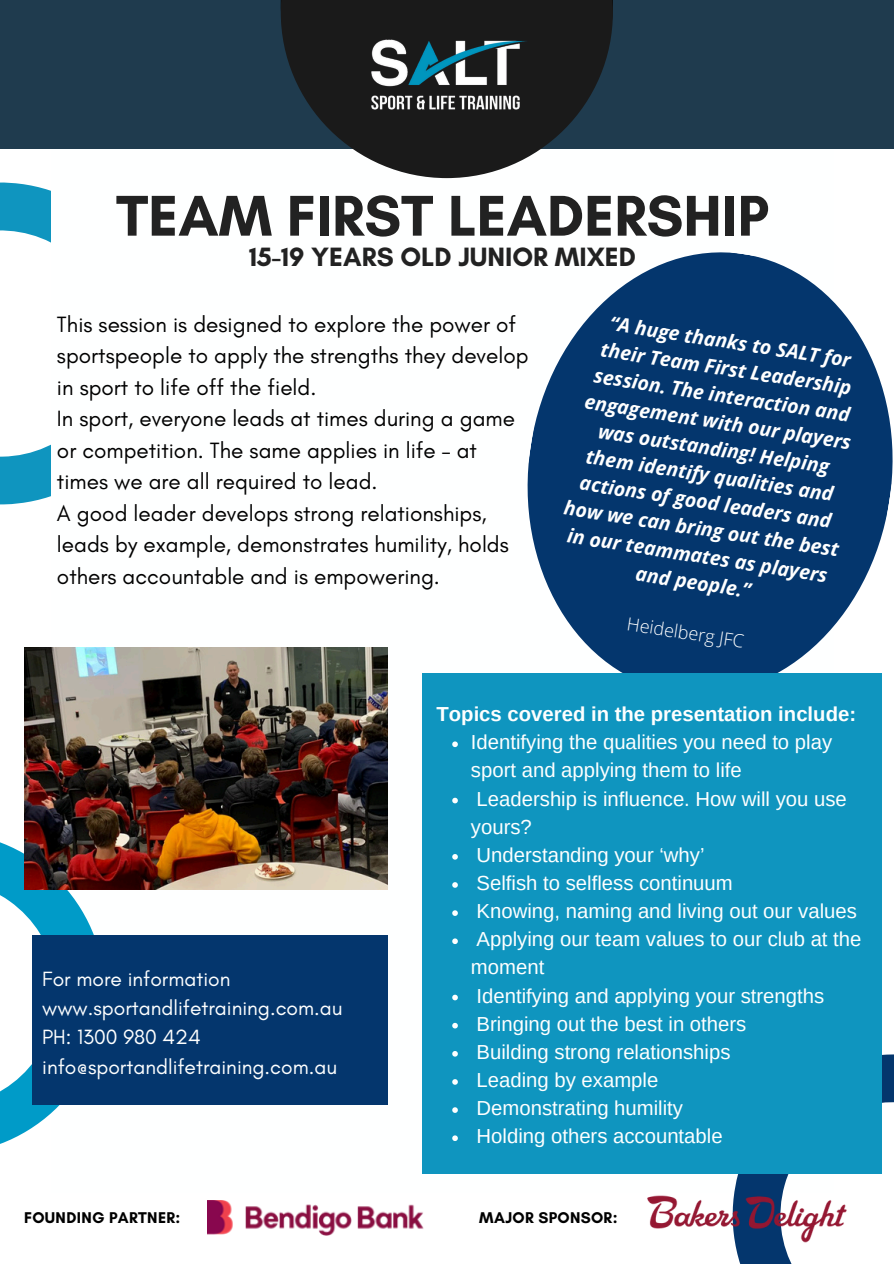
<style>
.page{position:relative;width:894px;height:1264px;background:#fff}
.page>*{position:absolute;margin:0;border:0;box-sizing:border-box;transform-origin:0 0}
.t1{font:700 58.5px "Glacial Indifference";color:#222}
.t2{font:700 27px "Glacial Indifference";color:#222}
.t3{font:22.5px/31.5px "Glacial Indifference";color:#010101}
.t4{font:21px/29.2px "Glacial Indifference";color:#feffff}
.t5{font:20.25px/28.2px "Arimo";color:#feffff}
.t6{font:700 20.25px "Arimo";color:#feffff}
.t7{font:italic 700 19.5px/27px "Open Sans";color:#fff;text-align:center}
.t8{font:300 18px "Open Sans";color:#fff}
.t9{font:700 15.9px "Glacial Indifference";letter-spacing:.02em;color:#000}
</style>
<div class="page">
<svg style="left:0;top:148px;width:51px;height:357px"></svg>
<div style="left:0;top:0;width:893px;height:148px;background:#1f3b4e"></div>
<svg style="left:281px;top:0;width:331px;height:178px;fill:#1a1a1a"></svg>
<img style="left:358px;top:22px;width:176px;height:101px">
<svg style="left:0;top:842px;width:168px;height:302px"></svg>
<div style="left:32px;top:935px;width:355px;height:170px;background:#04366d"></div>
<svg style="left:739px;top:995px;width:154px;height:268px"></svg>
<svg style="left:527px;top:252px;width:366px;height:455px;fill:#04366d"></svg>
<div style="left:423px;top:673px;width:458px;height:500px;background:#0f95bf"></div>
<svg style="left:452px;top:741px;width:5px;height:6px"></svg>
<svg style="left:452px;top:797px;width:5px;height:6px"></svg>
<svg style="left:452px;top:854px;width:5px;height:5px"></svg>
<svg style="left:452px;top:882px;width:5px;height:5px"></svg>
<svg style="left:452px;top:910px;width:5px;height:5px"></svg>
<svg style="left:452px;top:938px;width:5px;height:6px"></svg>
<svg style="left:452px;top:994px;width:5px;height:6px"></svg>
<svg style="left:452px;top:1022px;width:5px;height:6px"></svg>
<svg style="left:452px;top:1051px;width:5px;height:5px"></svg>
<svg style="left:452px;top:1079px;width:5px;height:5px"></svg>
<svg style="left:452px;top:1107px;width:5px;height:5px"></svg>
<svg style="left:452px;top:1135px;width:5px;height:5px"></svg>
<img style="left:24px;top:647px;width:363px;height:242px">
<img style="left:208px;top:1200px;width:216px;height:35px">
<img style="left:618px;top:1173px;width:256px;height:87px">
<h1 class="t1" style="left:116px;top:180px;width:654px">TEAM FIRST LEADERSHIP</h1>
<h1 class="t2" style="left:249px;top:240px;width:388px">15-19 YEARS OLD JUNIOR MIXED</h1>
<p class="t3" style="left:57px;top:308px;width:473px">This session is designed to explore the power of sportspeople to apply the strengths they develop in sport to life off the field.<br>In sport, everyone leads at times during a game or competition. The same applies in life – at times we are all required to lead.</p>
<p class="t3" style="left:57px;top:497px;width:453px">A good leader develops strong relationships, leads by example, demonstrates humility, holds others accountable and is empowering.</p>
<p class="t7" style="left:596px;top:306px;width:279px;rotate:9deg">“A huge thanks to SALT for their Team First Leadership session. The interaction and engagement with our players was outstanding! Helping them identify qualities and actions of good leaders and how we can bring out the best in our teammates as players and people.”</p>
<p class="t8" style="left:629px;top:610px;width:119px;rotate:9deg">Heidelberg JFC</p>
<h3 class="t4" style="left:42px;top:963px;width:302px">For more information www.sportandlifetraining.com.au<br>PH: 1300 980 424 info@sportandlifetraining.com.au</h3>
<h4 class="t6" style="left:436px;top:703px;width:421px">Topics covered in the presentation include:</h4>
<h5 class="t5" style="left:471px;top:728px;width:362px">Identifying the qualities you need to play sport and applying them to life</h5>
<p class="t5" style="left:471px;top:784px;width:377px">Leadership is influence. How will you use yours?</p>
<h2 class="t5" style="left:476px;top:840px;width:229px">Understanding your ‘why’</h2>
<p class="t5" style="left:476px;top:868px;width:257px">Selfish to selfless continuum</p>
<p class="t5" style="left:476px;top:897px;width:382px">Knowing, naming and living out our values</p>
<p class="t5" style="left:471px;top:925px;width:392px">Applying our team values to our club at the moment</p>
<p class="t5" style="left:476px;top:981px;width:349px">Identifying and applying your strengths</p>
<p class="t5" style="left:476px;top:1009px;width:271px">Bringing out the best in others</p>
<p class="t5" style="left:476px;top:1037px;width:255px">Building strong relationships</p>
<p class="t5" style="left:476px;top:1065px;width:183px">Leading by example</p>
<p class="t5" style="left:476px;top:1093px;width:208px">Demonstrating humility</p>
<p class="t5" style="left:476px;top:1122px;width:247px">Holding others accountable</p>
<p class="t9" style="left:24px;top:1207px;width:158px">FOUNDING PARTNER:</p>
<h3 class="t9" style="left:479px;top:1207px;width:140px">MAJOR SPONSOR:</h3>
</div>
